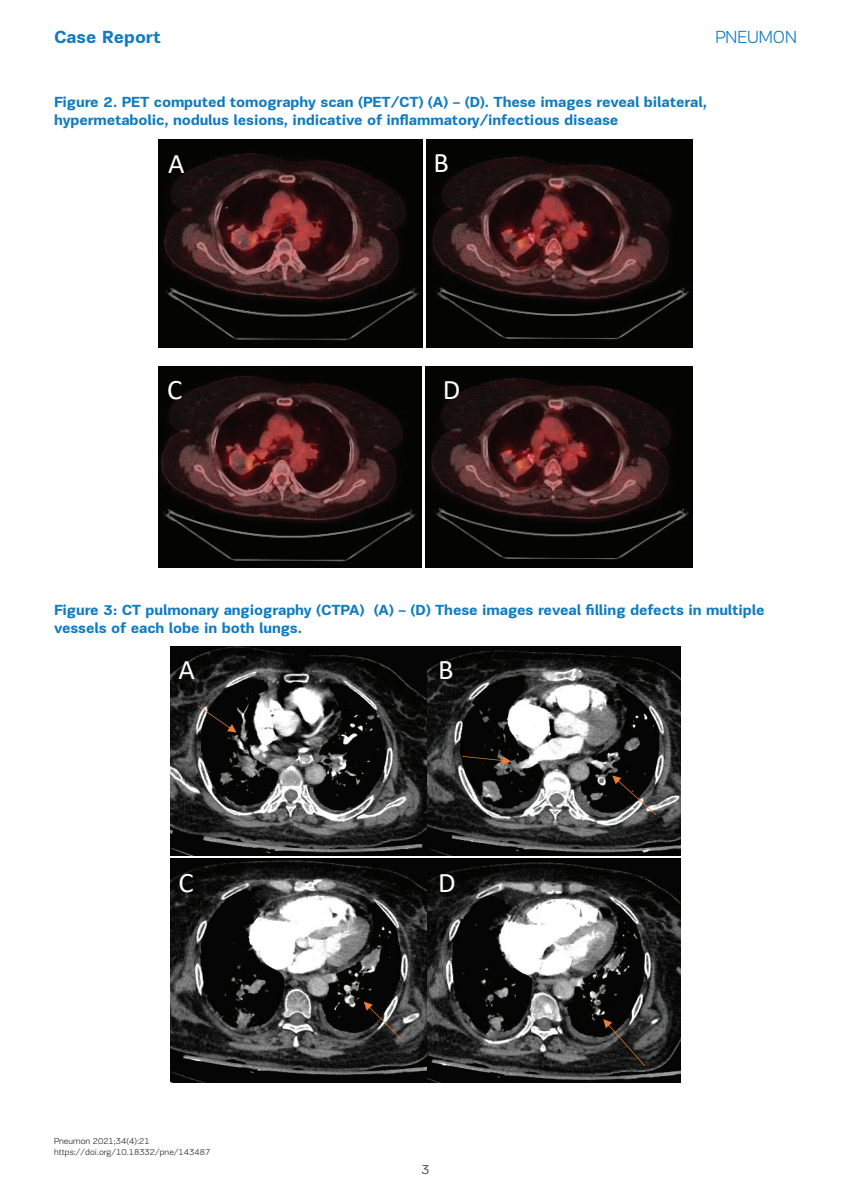
<style>
.page{position:relative;width:851px;height:1191px;background:#fff}
.page>*{position:absolute;margin:0;border:0;box-sizing:border-box;transform-origin:0 0}
.t1{font:28.35px "Calibri";color:#fff}
.t2{font:700 18px "PF Encore Sans Pro";color:#107bc1}
.t3{font:300 18px "PF Encore Sans Pro";color:#107bc1}
.t4{font:700 15px/18px "PF Encore Sans Pro";letter-spacing:-.01em;color:#107bc1}
.t5{font:300 13.5px "PF Encore Sans Pro";color:#231f20}
.t6{font:300 9px/10.8px "PF Encore Sans Pro";color:#231f20}
</style>
<div class="page">
<img style="left:158px;top:140px;width:264px;height:207px">
<img style="left:427px;top:140px;width:265px;height:207px">
<img style="left:158px;top:366px;width:263px;height:201px">
<img style="left:426px;top:366px;width:266px;height:201px">
<img style="left:170px;top:646px;width:510px;height:210px">
<img style="left:170px;top:858px;width:510px;height:224px">
<svg style="left:198px;top:705px;width:38px;height:27px"></svg>
<svg style="left:462px;top:756px;width:49px;height:8px"></svg>
<svg style="left:612px;top:775px;width:44px;height:40px;background:#383531"></svg>
<svg style="left:363px;top:1001px;width:38px;height:38px"></svg>
<svg style="left:603px;top:1019px;width:42px;height:47px;background:#302c29"></svg>
<p class="t2" style="left:54px;top:26px;width:108px">Case Report</p>
<p class="t3" style="left:715px;top:27px;width:83px">PNEUMON</p>
<p class="t4" style="left:54px;top:93px;width:654px">Figure 2. PET computed tomography scan (PET/CT) (A) – (D). These images reveal bilateral, hypermetabolic, nodulus lesions, indicative of inflammatory/infectious disease</p>
<h1 class="t1" style="left:168px;top:144px;width:18px">A</h1>
<h1 class="t1" style="left:433px;top:143px;width:17px">B</h1>
<h1 class="t1" style="left:167px;top:370px;width:17px">C</h1>
<h1 class="t1" style="left:443px;top:370px;width:19px">D</h1>
<p class="t4" style="left:54px;top:601px;width:712px">Figure 3: CT pulmonary angiography (CTPA) (A) – (D) These images reveal filling defects in multiple vessels of each lobe in both lungs.</p>
<h1 class="t1" style="left:178px;top:650px;width:18px">A</h1>
<h1 class="t1" style="left:438px;top:650px;width:17px">B</h1>
<h1 class="t1" style="left:178px;top:862px;width:17px">C</h1>
<h1 class="t1" style="left:438px;top:862px;width:19px">D</h1>
<p class="t6" style="left:54px;top:1135px;width:158px">Pneumon 2021;34(4):21 https://doi.org/10.18332/pne/143487</p>
<p class="t5" style="left:421px;top:1161px;width:9px">3</p>
</div>
